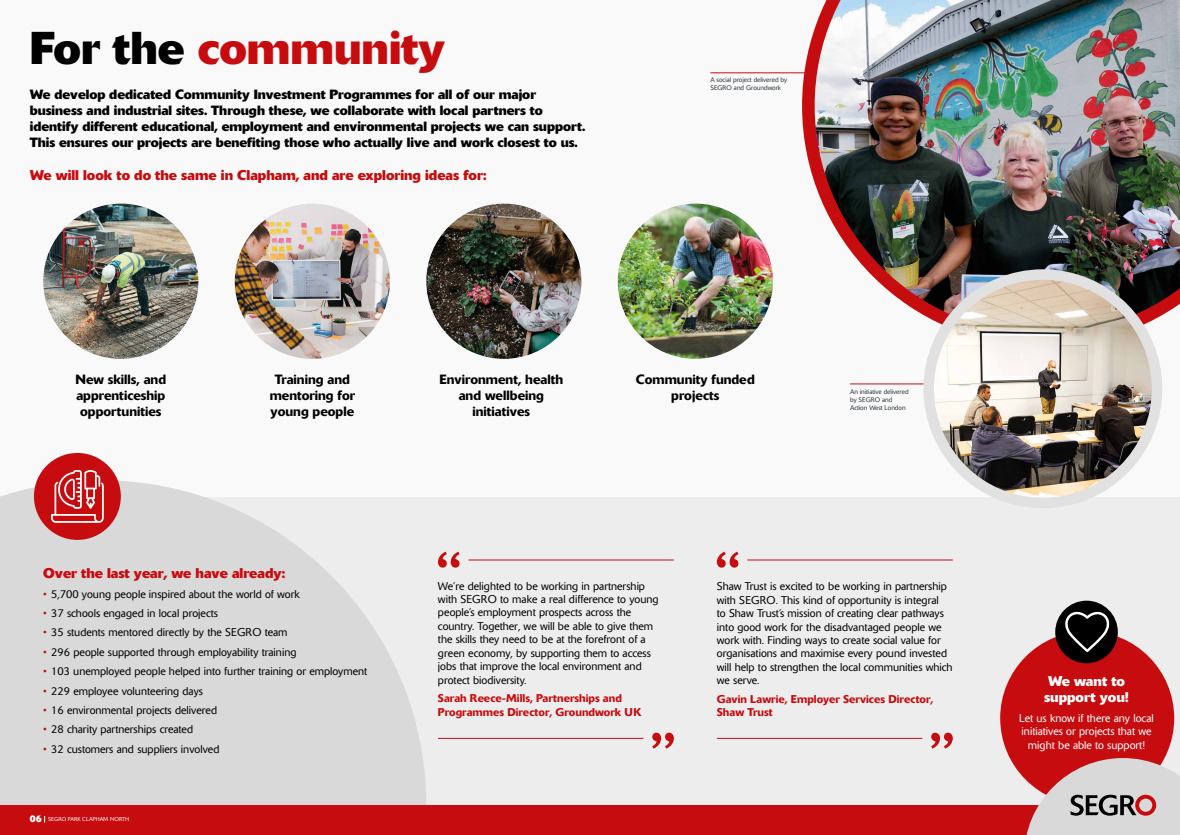
<style>
.page{position:relative;width:1180px;height:835px;background:#fff}
.page>*{position:absolute;margin:0;border:0;box-sizing:border-box;transform-origin:0 0}
.t1{font:700 45.5px "Delta BQ";color:#c70c0f}
.t2{font:700 14px "Delta BQ";color:#c70c0f}
.t3{font:700 14px/16.8px "Delta BQ";color:#fff}
.t4{font:700 13.3px/16px "Delta BQ";color:#000}
.t5{font:500 13.3px/16px "Delta BQ";color:#000;text-align:center}
.t6{font:300 11.2px/13.4px "Delta BQ";color:#000}
.t7{font:500 11.2px/13.4px "Delta BQ";color:#c70c0f}
.t8{font:300 11.2px/13.4px "Delta BQ";color:#fff;text-align:center}
.t9{font:300 6.65px/8px "Delta BQ";color:#2c363b}
.t10{font:300 5.6px "Delta BQ";letter-spacing:.02em;color:#fff}
.s1{color:#000}
.s2{color:#c70c0f}
.s3{font-weight:700;font-size:9.52px}
</style>
<div class="page">
<div style="left:0;top:0;width:1180px;height:834px;background:#ededed"></div>
<div style="left:0;top:0;width:1180px;height:496px;background:#fff"></div>
<div style="left:1000px;top:631px;width:174px;height:174px;background:#c70c0f;border-radius:50%"></div>
<div style="left:1055px;top:600px;width:62px;height:63px;background:#000;border-radius:50%"></div>
<svg style="left:0;top:480px;width:426px;height:325px;fill:#d9d9d9"></svg>
<div style="left:34px;top:453px;width:87px;height:87px;background:#c70c0f;border-radius:50%"></div>
<img style="left:43px;top:203px;width:155px;height:156px;border-radius:78px">
<img style="left:235px;top:203px;width:155px;height:156px;border-radius:78px">
<img style="left:426px;top:203px;width:155px;height:156px;border-radius:78px">
<img style="left:618px;top:203px;width:155px;height:156px;border-radius:78px">
<img style="left:802px;top:0;width:378px;height:346px">
<hr style="left:468px;top:559px;width:206px;height:1px;background:#c70c0f">
<hr style="left:747px;top:559px;width:206px;height:1px;background:#c70c0f">
<hr style="left:438px;top:737px;width:205px;height:1px;background:#c70c0f">
<hr style="left:717px;top:737px;width:205px;height:1px;background:#c70c0f">
<svg style="left:438px;top:551px;width:21px;height:16px"></svg>
<svg style="left:717px;top:551px;width:21px;height:16px"></svg>
<svg style="left:652px;top:732px;width:22px;height:16px"></svg>
<svg style="left:931px;top:732px;width:22px;height:16px"></svg>
<svg style="left:51px;top:470px;width:53px;height:53px"></svg>
<svg style="left:1061px;top:609px;width:50px;height:45px"></svg>
<hr style="left:710px;top:72px;width:97px;height:1px;background:#c70c0f">
<hr style="left:850px;top:383px;width:81px;height:1px;background:#c70c0f">
<img style="left:928px;top:274px;width:229px;height:229px;border-radius:114px">
<div style="left:923px;top:269px;width:239px;height:239px;border:10px solid #e1e1e1;border-radius:50%"></div>
<div style="left:0;top:805px;width:1180px;height:29px;background:#c70c0f"></div>
<svg style="left:1024px;top:757px;width:156px;height:77px"></svg>
<h1 class="t1" style="left:30px;top:19px;width:417px"><span class="s1">For the</span> community</h1>
<p class="t4" style="left:30px;top:86px;width:557px">We develop dedicated Community Investment Programmes for all of our major business and industrial sites. Through these, we collaborate with local partners to identify different educational, employment and environmental projects we can support.<br>This ensures our projects are benefiting those who actually live and work closest to us.</p>
<p class="t2" style="left:30px;top:166px;width:459px">We will look to do the same in Clapham, and are exploring ideas for:</p>
<p class="t9" style="left:710px;top:76px;width:78px">A social project delivered by<br>SEGRO and Groundwork</p>
<p class="t5" style="left:270px;top:371px;width:87px">Training and mentoring for young people</p>
<p class="t5" style="left:636px;top:371px;width:120px">Community funded projects</p>
<p class="t5" style="left:76px;top:371px;width:92px;text-align:justify">New skills, and apprenticeship opportunities</p>
<p class="t5" style="left:439px;top:371px;width:125px">Environment, health and wellbeing initiatives</p>
<p class="t9" style="left:850px;top:387px;width:60px">An initiative delivered by SEGRO and<br>Action West London</p>
<p class="t2" style="left:43px;top:564px;width:244px">Over the last year, we have already:</p>
<p class="t6" style="left:43px;top:587px;width:258px"><span class="s2">•</span> 5,700 young people inspired about the world of work</p>
<p class="t6" style="left:43px;top:606px;width:176px"><span class="s2">•</span> 37 schools engaged in local projects</p>
<p class="t6" style="left:43px;top:625px;width:246px"><span class="s2">•</span> 35 students mentored directly by the SEGRO team</p>
<p class="t6" style="left:43px;top:645px;width:255px"><span class="s2">•</span> 296 people supported through employability training</p>
<p class="t6" style="left:43px;top:664px;width:325px"><span class="s2">•</span> 103 unemployed people helped into further training or employment</p>
<p class="t6" style="left:43px;top:684px;width:161px"><span class="s2">•</span> 229 employee volunteering days</p>
<p class="t6" style="left:43px;top:703px;width:175px"><span class="s2">•</span> 16 environmental projects delivered</p>
<p class="t6" style="left:43px;top:722px;width:152px"><span class="s2">•</span> 28 charity partnerships created</p>
<p class="t6" style="left:43px;top:742px;width:178px"><span class="s2">•</span> 32 customers and suppliers involved</p>
<p class="t10" style="left:30px;top:815px;width:101px"><span class="s3">06</span> SEGRO PARK CLAPHAM NORTH</p>
<p class="t6" style="left:438px;top:579px;width:222px">We’re delighted to be working in partnership with SEGRO to make a real difference to young people’s employment prospects across the country. Together, we will be able to give them the skills they need to be at the forefront of a green economy, by supporting them to access jobs that improve the local environment and protect biodiversity.</p>
<p class="t7" style="left:438px;top:691px;width:205px">Sarah Reece-Mills, Partnerships and<br>Programmes Director, Groundwork UK</p>
<p class="t6" style="left:717px;top:579px;width:237px">Shaw Trust is excited to be working in partnership with SEGRO. This kind of opportunity is integral<br>to Shaw Trust’s mission of creating clear pathways into good work for the disadvantaged people we work with. Finding ways to create social value for organisations and maximise every pound invested will help to strengthen the local communities which we serve.</p>
<p class="t7" style="left:717px;top:692px;width:218px">Gavin Lawrie, Employer Services Director,<br>Shaw Trust</p>
<p class="t3" style="left:1044px;top:672px;width:86px">We want to support you!</p>
<p class="t8" style="left:1019px;top:711px;width:136px">Let us know if there any local initiatives or projects that we might be able to support!</p>
</div>
